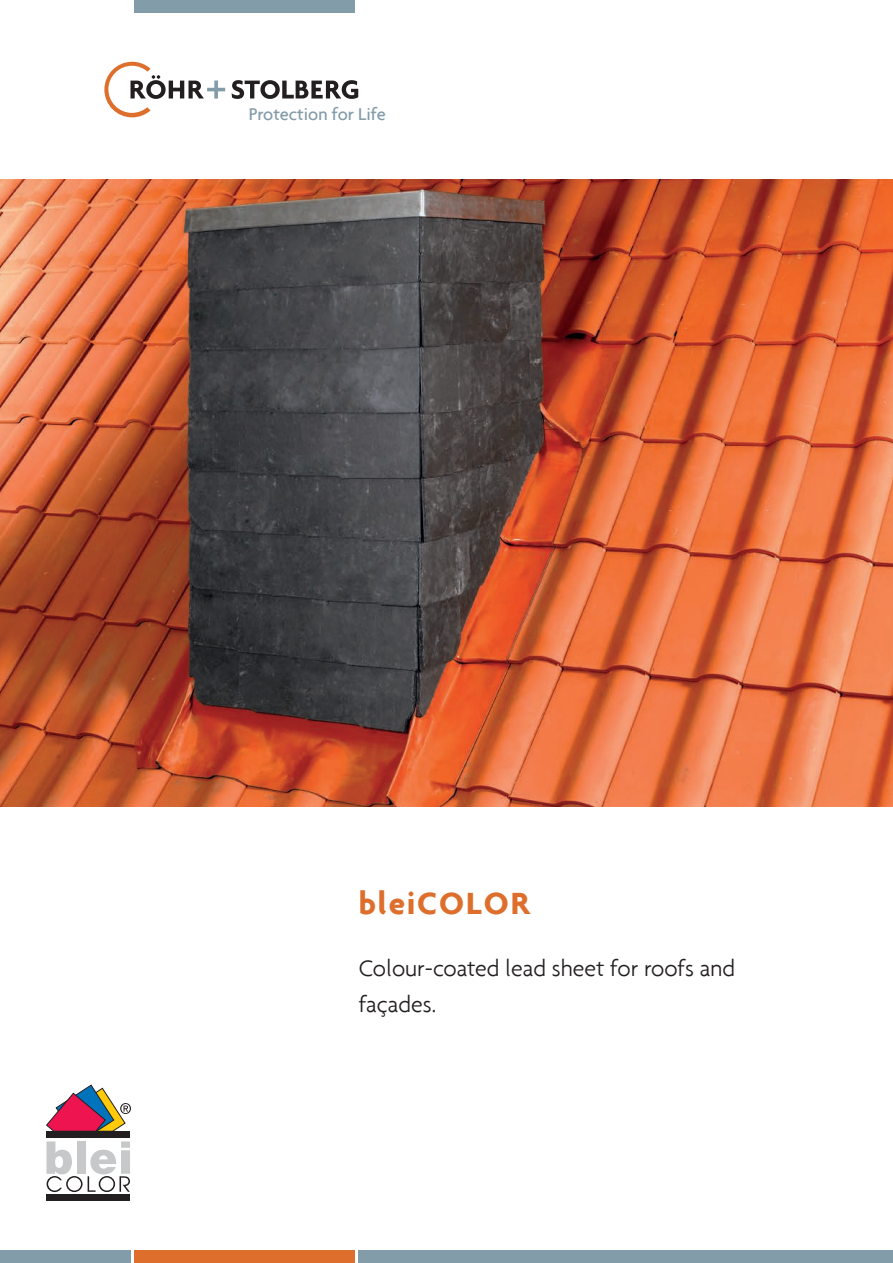
<style>
.page{position:relative;width:893px;height:1263px;background:#fff}
.page>*{position:absolute;margin:0;border:0;box-sizing:border-box;transform-origin:0 0}
.t1{font:700 33px "Agenda";letter-spacing:.065em;color:#dd6e2c}
.t2{font:300 24px/35.8px "Agenda";color:#231f20}
.t3{font:500 18.3px "Agenda";color:#839ca9}
</style>
<div class="page">
<img style="left:0;top:179px;width:893px;height:627px">
<div style="left:134px;top:0;width:221px;height:13px;background:#839ca9"></div>
<svg style="left:104px;top:62px;width:121px;height:55px"></svg>
<svg style="left:232px;top:80px;width:126px;height:19px"></svg>
<svg style="left:46px;top:1141px;width:84px;height:51px"></svg>
<div style="left:46px;top:1194px;width:84px;height:7px;background:#231f20"></div>
<svg style="left:46px;top:1084px;width:85px;height:47px"></svg>
<div style="left:46px;top:1131px;width:84px;height:6px;background:#231f20"></div>
<div style="left:134px;top:1250px;width:221px;height:13px;background:#dd6e2c"></div>
<div style="left:0;top:1250px;width:131px;height:13px;background:#839ca9"></div>
<div style="left:359px;top:1250px;width:534px;height:13px;background:#839ca9"></div>
<p class="t3" style="left:249px;top:102px;width:138px">Protection for Life</p>
<h1 class="t1" style="left:359px;top:883px;width:173px">bleiCOLOR</h1>
<p class="t2" style="left:359px;top:950px;width:378px">Colour-coated lead sheet for roofs and façades.</p>
</div>
